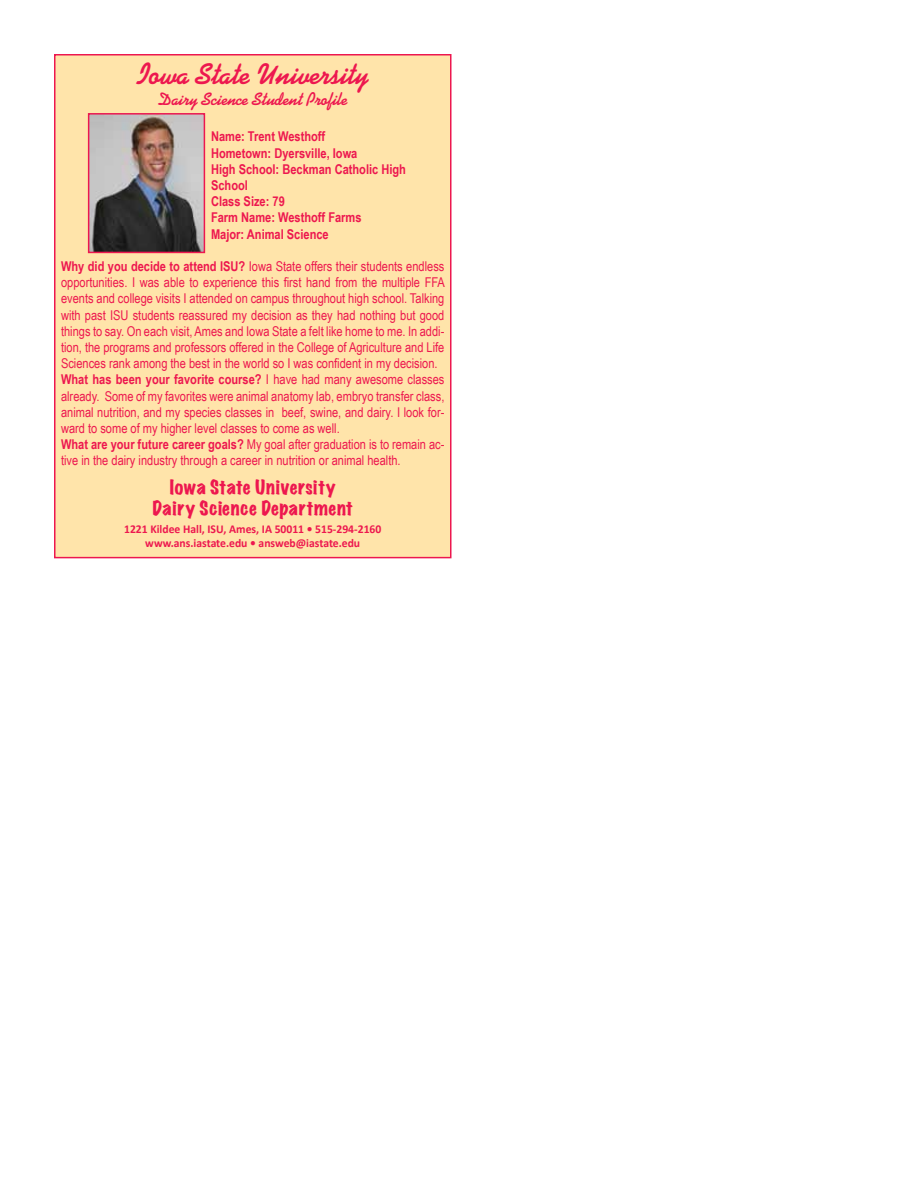
<style>
.page{position:relative;width:918px;height:1188px;background:#fff}
.page>*{position:absolute;margin:0;border:0;box-sizing:border-box;transform-origin:0 0}
.t1{font:700 30px "Kaufmann";color:#ed174f;scale:.95 1}
.t2{font:expanded 18px/21px "Marker Felt";letter-spacing:.035em;color:#ed174f;text-align:center}
.t3{font:700 18px "Kaufmann";color:#ed174f;scale:.95 1}
.t4{font:13.5px/16.2px "Arial Narrow";color:#ed174f}
.t5{font:700 13.5px/16.2px "Arial Narrow";color:#ed174f}
.t6{font:700 12px/14.4px "Calibri";color:#ed174f;text-align:center}
.s1{font-weight:700}
</style>
<div class="page">
<div style="left:54px;top:54px;width:398px;height:504px;background:#ffe4aa;border:2px solid #ed174f"></div>
<img style="left:91px;top:116px;width:111px;height:134px">
<div style="left:88px;top:113px;width:117px;height:140px;border:2px solid #ed174f"></div>
<h1 class="t1" style="left:137px;top:56px;width:245px">Iowa State University</h1>
<h2 class="t3" style="left:158px;top:89px;width:201px">Dairy Science Student Profile</h2>
<p class="t5" style="left:211px;top:128px;width:196px">Name: Trent Westhoff<br>Hometown: Dyersville, Iowa<br>High School: Beckman Catholic High<br>School<br>Class Size: 79<br>Farm Name: Westhoff Farms<br>Major: Animal Science</p>
<p class="t4" style="left:61px;top:258px;width:385px"><span class="s1">Why did you decide to attend ISU?</span> Iowa State offers their students endless opportunities. I was able to experience this first hand from the multiple FFA events and college visits I attended on campus throughout high school. Talking with past ISU students reassured my decision as they had nothing but good things to say. On each visit, Ames and Iowa State a felt like home to me. In addi&shy;tion, the programs and professors offered in the College of Agriculture and Life Sciences rank among the best in the world so I was confident in my decision.<br><span class="s1">What has been your favorite course?</span> I have had many awesome classes already. Some of my favorites were animal anatomy lab, embryo transfer class, animal nutrition, and my species classes in beef, swine, and dairy. I look for&shy;ward to some of my higher level classes to come as well.<br><span class="s1">What are your future career goals?</span> My goal after graduation is to remain ac&shy;tive in the dairy industry through a career in nutrition or animal health.</p>
<h2 class="t2" style="left:153px;top:476px;width:202px">Iowa State University<br>Dairy Science Department</h2>
<p class="t6" style="left:124px;top:521px;width:259px">1221 Kildee Hall, ISU, Ames, IA 50011 • 515-294-2160 www.ans.iastate.edu • answeb@iastate.edu</p>
</div>
